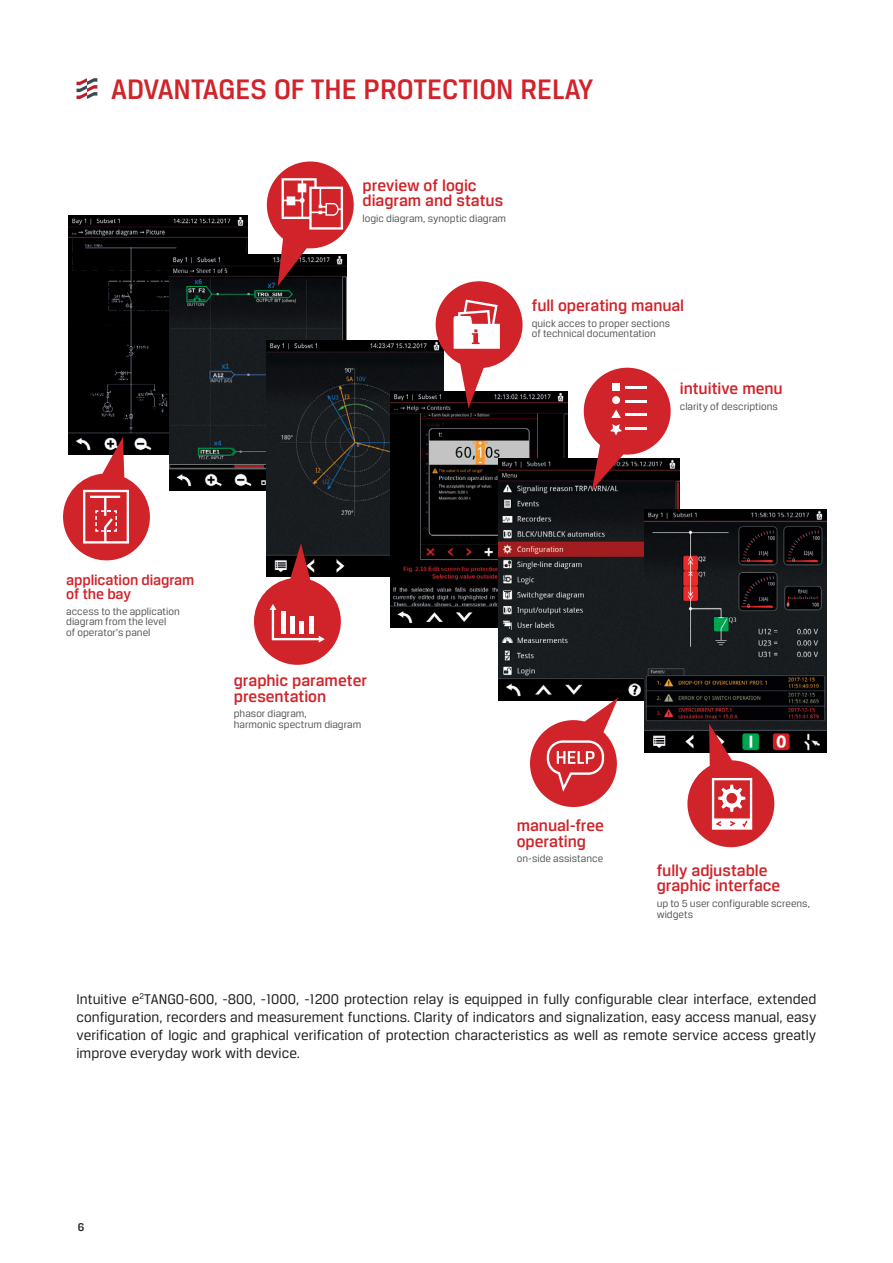
<style>
.page{position:relative;width:893px;height:1263px;background:#fff}
.page>*{position:absolute;margin:0;border:0;box-sizing:border-box;transform-origin:0 0}
.t1{font:500 30px "Breuer Text";color:#d1232a}
.t2{font:500 17.1px/15.6px "Breuer Text";letter-spacing:-.005em;color:#d1232a}
.t3{font:500 15.6px/14.1px "Breuer Text";letter-spacing:-.01em;color:#d1232a}
.tekst{font:15px/18px "Breuer Text";color:#231f20;text-align:justify}
.t4{font:500 12px "Breuer Text";color:#231f20}
.t5{font:10.95px/10.9px "Breuer Text";color:#57585a}
</style>
<div class="page">
<img style="left:68px;top:215px;width:179px;height:239px">
<img style="left:169px;top:254px;width:177px;height:236px">
<img style="left:266px;top:340px;width:170px;height:236px">
<img style="left:391px;top:392px;width:176px;height:235px">
<img style="left:498px;top:458px;width:182px;height:242px">
<img style="left:644px;top:509px;width:182px;height:243px">
<svg style="left:687px;top:724px;width:87px;height:123px"></svg>
<svg style="left:436px;top:281px;width:86px;height:127px"></svg>
<svg style="left:254px;top:543px;width:87px;height:122px"></svg>
<hr style="left:281px;top:611px;width:4px;height:23px;background:#fff">
<div style="left:290px;top:616px;width:5px;height:18px;background:#fff"></div>
<div style="left:299px;top:622px;width:5px;height:12px;background:#fff"></div>
<div style="left:309px;top:616px;width:5px;height:18px;background:#fff"></div>
<svg style="left:530px;top:697px;width:88px;height:110px"></svg>
<svg style="left:584px;top:368px;width:87px;height:122px"></svg>
<svg style="left:63px;top:437px;width:87px;height:123px"></svg>
<svg style="left:267px;top:161px;width:87px;height:125px"></svg>
<svg style="left:77px;top:78px;width:20px;height:21px"></svg>
<p class="t1" style="left:111px;top:72px;width:484px">ADVANTAGES OF THE PROTECTION RELAY</p>
<p class="t2" style="left:363px;top:177px;width:142px">preview of logic diagram and status</p>
<p class="t5" style="left:363px;top:212px;width:145px">logic diagram, synoptic diagram</p>
<p class="t2" style="left:532px;top:297px;width:154px">full operating manual</p>
<p class="t5" style="left:532px;top:317px;width:140px">quick acces to proper sections of technical documentation</p>
<p class="t2" style="left:680px;top:381px;width:104px">intuitive menu</p>
<p class="t5" style="left:680px;top:401px;width:99px">clarity of descriptions</p>
<p class="t3" style="left:66px;top:572px;width:130px">application diagram of the bay</p>
<p class="t5" style="left:66px;top:605px;width:115px">access to the application diagram from the level<br>of operator’s panel</p>
<p class="t2" style="left:234px;top:672px;width:135px">graphic parameter presentation</p>
<p class="t5" style="left:234px;top:708px;width:129px">phasor diagram,<br>harmonic spectrum diagram</p>
<p class="t2" style="left:517px;top:817px;width:89px">manual-free operating</p>
<p class="t5" style="left:517px;top:853px;width:88px">on-side assistance</p>
<p class="t2" style="left:657px;top:862px;width:125px">fully adjustable graphic interface</p>
<p class="t5" style="left:657px;top:898px;width:155px">up to 5 user configurable screens, widgets</p>
<p class="tekst" style="left:77px;top:990px;width:741px">Intuitive e<sup>2</sup>TANGO-600, -800, -1000, -1200 protection relay is equipped in fully configurable clear interface, extended configuration, recorders and measurement functions. Clarity of indicators and signalization, easy access manual, easy verification of logic and graphical verification of protection characteristics as well as remote service access greatly improve everyday work with device.</p>
<p class="t4" style="left:78px;top:1220px;width:8px">6</p>
</div>
